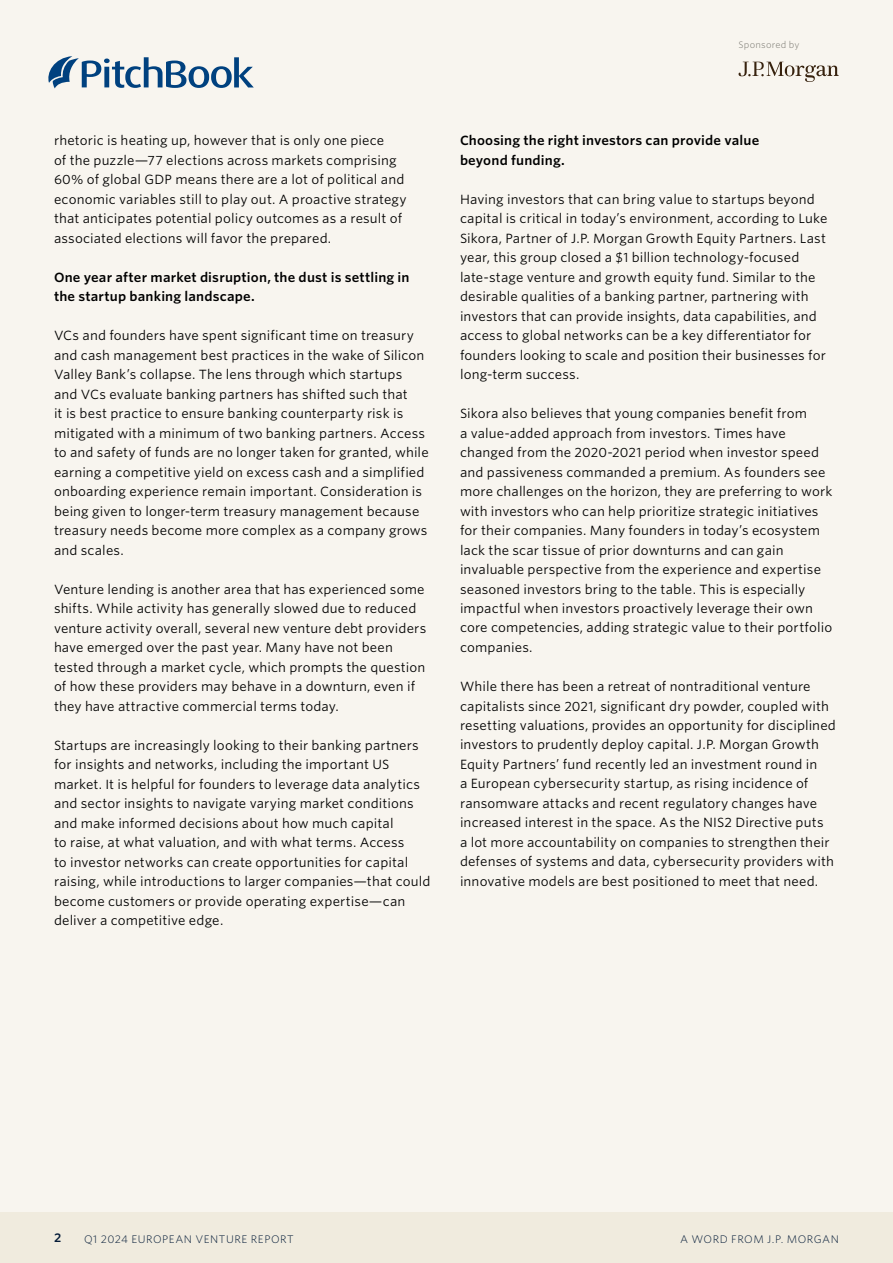
<style>
.page{position:relative;width:893px;height:1263px;background:#fff}
.page>*{position:absolute;margin:0;border:0;box-sizing:border-box;transform-origin:0 0}
.CR_Body_copy{font:12.75px/19.5px "Whitney S Sm";letter-spacing:.01em;color:#000}
.CR_Body_copy-2{font:600 12.75px/19.5px "Whitney S Sm";letter-spacing:.015em;color:#000}
.t1{font:600 12px "Whitney S Sm";color:#051c38}
.t2{font:300 10.5px "Whitney S Sm";letter-spacing:.045em;color:#051c38}
.t3{font:300 9px "Whitney S Sm";letter-spacing:.025em;color:#78766f}
</style>
<div class="page">
<div style="left:0;top:0;width:893px;height:1212px;background:#f8f5ef"></div>
<div style="left:0;top:1212px;width:893px;height:51px;background:#f0ebde"></div>
<svg style="left:48px;top:56px;width:206px;height:32px"></svg>
<svg style="left:738px;top:62px;width:101px;height:20px"></svg>
<p class="t3" style="left:738px;top:38px;width:62px">Sponsored by</p>
<p class="CR_Body_copy" style="left:54px;top:131px;width:354px">rhetoric is heating up, however that is only one piece<br>of the puzzle—77 elections across markets comprising 60% of global GDP means there are a lot of political and economic variables still to play out. A proactive strategy that anticipates potential policy outcomes as a result of associated elections will favor the prepared.</p>
<p class="CR_Body_copy-2" style="left:54px;top:267px;width:357px">One year after market disruption, the dust is settling in the startup banking landscape.</p>
<p class="CR_Body_copy" style="left:54px;top:326px;width:376px">VCs and founders have spent significant time on treasury and cash management best practices in the wake of Silicon Valley Bank’s collapse. The lens through which startups and VCs evaluate banking partners has shifted such that<br>it is best practice to ensure banking counterparty risk is mitigated with a minimum of two banking partners. Access to and safety of funds are no longer taken for granted, while earning a competitive yield on excess cash and a simplified onboarding experience remain important. Consideration is being given to longer-term treasury management because treasury needs become more complex as a company grows and scales.</p>
<p class="CR_Body_copy" style="left:54px;top:579px;width:374px">Venture lending is another area that has experienced some shifts. While activity has generally slowed due to reduced venture activity overall, several new venture debt providers have emerged over the past year. Many have not been tested through a market cycle, which prompts the question of how these providers may behave in a downturn, even if they have attractive commercial terms today.</p>
<p class="CR_Body_copy" style="left:54px;top:735px;width:378px">Startups are increasingly looking to their banking partners for insights and networks, including the important US market. It is helpful for founders to leverage data analytics and sector insights to navigate varying market conditions and make informed decisions about how much capital<br>to raise, at what valuation, and with what terms. Access<br>to investor networks can create opportunities for capital raising, while introductions to larger companies—that could become customers or provide operating expertise—can deliver a competitive edge.</p>
<p class="CR_Body_copy-2" style="left:460px;top:130px;width:301px">Choosing the right investors can provide value beyond funding.</p>
<p class="CR_Body_copy" style="left:460px;top:189px;width:369px">Having investors that can bring value to startups beyond capital is critical in today’s environment, according to Luke Sikora, Partner of J.P. Morgan Growth Equity Partners. Last year, this group closed a $1 billion technology-focused late-stage venture and growth equity fund. Similar to the desirable qualities of a banking partner, partnering with investors that can provide insights, data capabilities, and access to global networks can be a key differentiator for founders looking to scale and position their businesses for long-term success.</p>
<p class="CR_Body_copy" style="left:460px;top:403px;width:374px">Sikora also believes that young companies benefit from<br>a value-added approach from investors. Times have changed from the 2020-2021 period when investor speed and passiveness commanded a premium. As founders see more challenges on the horizon, they are preferring to work with investors who can help prioritize strategic initiatives for their companies. Many founders in today’s ecosystem lack the scar tissue of prior downturns and can gain invaluable perspective from the experience and expertise seasoned investors bring to the table. This is especially impactful when investors proactively leverage their own core competencies, adding strategic value to their portfolio companies.</p>
<p class="CR_Body_copy" style="left:460px;top:676px;width:377px">While there has been a retreat of nontraditional venture capitalists since 2021, significant dry powder, coupled with resetting valuations, provides an opportunity for disciplined investors to prudently deploy capital. J.P. Morgan Growth Equity Partners’ fund recently led an investment round in<br>a European cybersecurity startup, as rising incidence of ransomware attacks and recent regulatory changes have increased interest in the space. As the NIS2 Directive puts<br>a lot more accountability on companies to strengthen their defenses of systems and data, cybersecurity providers with innovative models are best positioned to meet that need.</p>
<p class="t1" style="left:54px;top:1229px;width:9px">2</p>
<p class="t2" style="left:84px;top:1231px;width:211px">Q1 2024 EUROPEAN VENTURE REPORT</p>
<p class="t2" style="left:680px;top:1231px;width:160px">A WORD FROM J.P. MORGAN</p>
</div>
